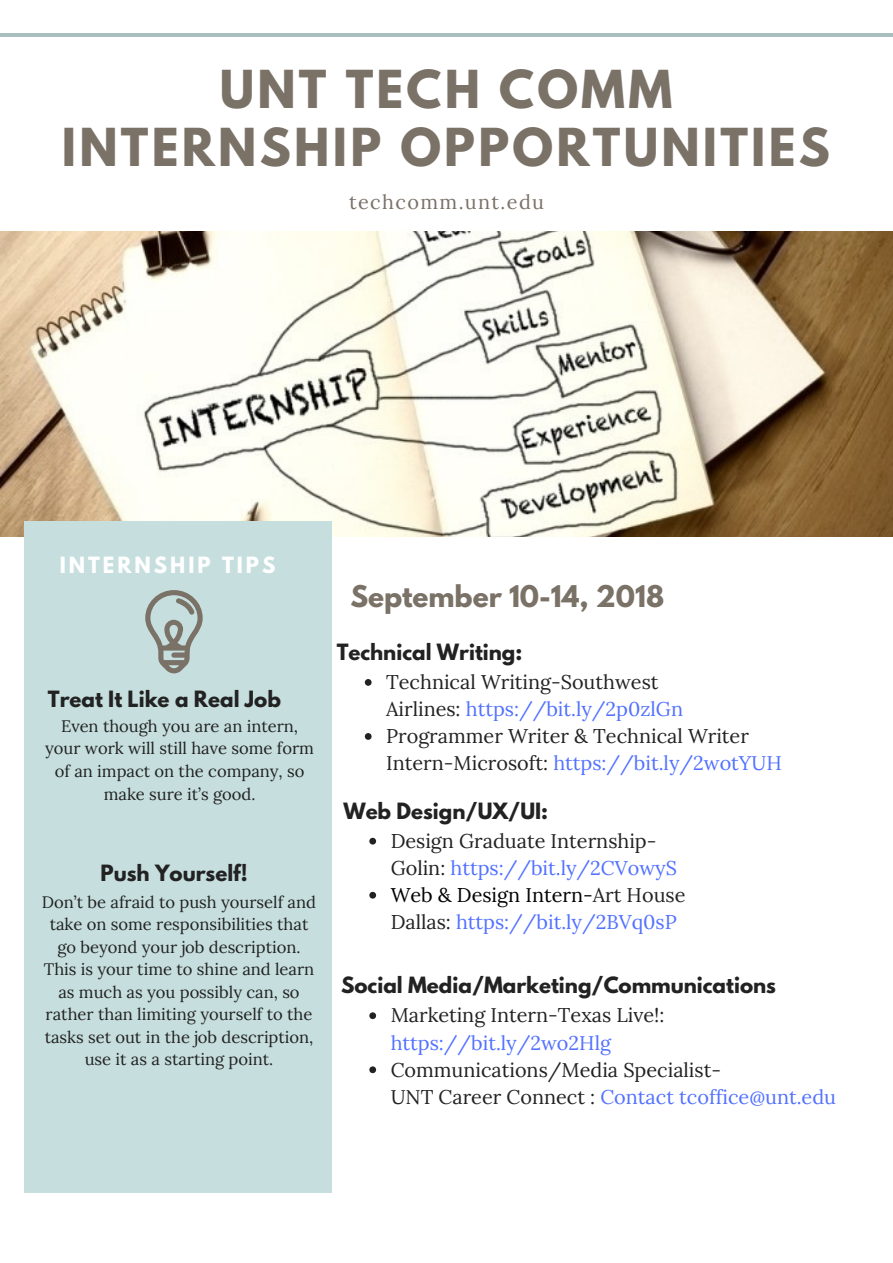
<style>
.page{position:relative;width:893px;height:1263px;background:#fff}
.page>*{position:absolute;margin:0;border:0;box-sizing:border-box;transform-origin:0 0}
.t1{font:700 46.35px/57.4px "League Spartan";letter-spacing:.07em;color:#7a7167;text-align:center}
.t2{font:700 26.55px "League Spartan";color:#7a7167}
.t3{font:19.8px/27px "Lora";color:#222}
.t4{font:700 19.8px "League Spartan";color:#222}
.t5{font:19.8px "Lora";color:#5271ff}
.t6{font:19.8px "Lora";letter-spacing:.07em;color:#7a7167}
.t7{font:700 19.8px "League Spartan";letter-spacing:.15em;color:#fff}
.t8{font:16.5px/22.5px "Lora";color:#222;text-align:center}
.s1{color:#5271ff}
.s2{color:#000}
</style>
<div class="page">
<hr style="left:0;top:34px;width:893px;height:3px;background:#a9bebe">
<img style="left:0;top:232px;width:893px;height:304px">
<div style="left:25px;top:521px;width:307px;height:671px;background:#c6dede"></div>
<svg style="left:145px;top:590px;width:58px;height:83px"></svg>
<svg style="left:365px;top:679px;width:7px;height:7px"></svg>
<svg style="left:365px;top:733px;width:7px;height:7px"></svg>
<svg style="left:369px;top:1012px;width:7px;height:7px"></svg>
<svg style="left:369px;top:1066px;width:7px;height:7px"></svg>
<svg style="left:369px;top:838px;width:7px;height:6px"></svg>
<svg style="left:369px;top:892px;width:7px;height:7px"></svg>
<h1 class="t1" style="left:62px;top:67px;width:770px">UNT TECH COMM<br>INTERNSHIP OPPORTUNITIES</h1>
<p class="t6" style="left:349px;top:190px;width:197px">techcomm.unt.edu</p>
<p class="t7" style="left:60px;top:555px;width:217px">INTERNSHIP TIPS</p>
<p class="t4" style="left:48px;top:689px;width:235px">Treat It Like a Real Job</p>
<p class="t8" style="left:45px;top:715px;width:270px">Even though you are an intern, your work will still have some form of an impact on the company, so make sure it’s good.</p>
<p class="t4" style="left:101px;top:863px;width:149px">Push Yourself!</p>
<p class="t8" style="left:42px;top:890px;width:276px">Don’t be afraid to push yourself and take on some responsibilities that go beyond your job description.<br>This is your time to shine and learn as much as you possibly can, so rather than limiting yourself to the tasks set out in the job description, use it as a starting point.</p>
<h2 class="t2" style="left:350px;top:583px;width:315px">September 10-14, 2018</h2>
<p class="t4" style="left:337px;top:642px;width:187px">Technical Writing:</p>
<p class="t3" style="left:386px;top:668px;width:397px">Technical Writing-Southwest<br>Airlines: <span class="s1">https://bit.ly/2p0zlGn </span>Programmer Writer &amp; Technical Writer Intern-Microsoft: <span class="s1">https://bit.ly/2wotYUH</span></p>
<p class="t4" style="left:343px;top:801px;width:206px">Web Design/UX/UI:</p>
<p class="t3" style="left:391px;top:827px;width:296px">Design Graduate Internship-<br>Golin: <span class="s1">https://bit.ly/2CVowyS<br></span><span class="s2">Web &amp; Design Intern-</span>Art House<br>Dallas: <span class="s1">https://bit.ly/2BVq0sP</span></p>
<p class="t4" style="left:341px;top:975px;width:436px">Social Media/Marketing/Communications</p>
<p class="t3" style="left:391px;top:1002px;width:275px">Marketing Intern-Texas Live!:</p>
<p class="t5" style="left:391px;top:1029px;width:222px">https://bit.ly/2wo2Hlg</p>
<p class="t3" style="left:391px;top:1056px;width:447px">Communications/Media Specialist-<br>UNT Career Connect : <span class="s1">Contact tcoffice@unt.edu</span></p>
</div>
